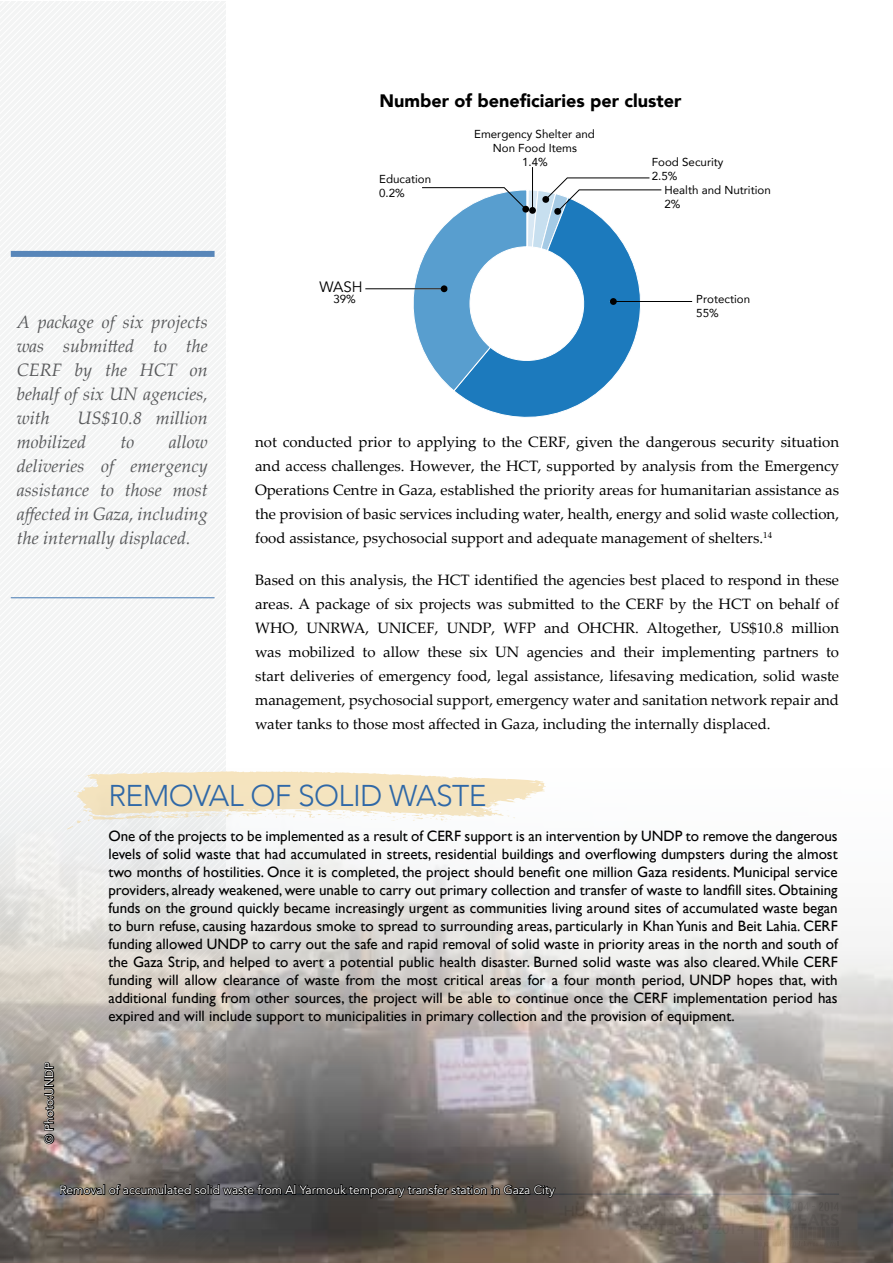
<style>
.page{position:relative;width:893px;height:1263px;background:#fff}
.page>*{position:absolute;margin:0;border:0;box-sizing:border-box;transform-origin:0 0}
.t1{font:300 30px "Avenir";letter-spacing:.055em;color:#2f68a7}
.t2{font:italic 18px/24px "Palatino Linotype";color:#58595b;text-align:justify}
.t3{font:900 18px "Avenir";color:#000}
.t4{font:15px/18px "Gill Sans";color:#000;text-align:justify}
.t5{font:15px/24px "Palatino Linotype";color:#000;text-align:justify}
.t6{font:15px "Avenir";color:#000}
.t7{font:12px "Avenir";color:#fff}
.t8{font:11.55px/13.8px "Avenir";color:#010101}
</style>
<div class="page">
<svg style="left:0;top:1px;width:225px;height:767px"></svg>
<svg style="left:0;top:1px;width:223px;height:740px"></svg>
<svg style="left:456px;top:392px;width:142px;height:26px"></svg>
<hr style="left:613px;top:301px;width:79px;height:1px;background:#000">
<hr style="left:365px;top:288px;width:79px;height:1px;background:#000">
<svg style="left:399px;top:177px;width:263px;height:215px"></svg>
<hr style="left:532px;top:167px;width:1px;height:44px;background:#000">
<div style="left:529px;top:207px;width:7px;height:7px;background:#000;border-radius:50%"></div>
<img style="left:0;top:768px;width:892px;height:495px">
<div style="left:11px;top:251px;width:204px;height:6px;background:#5886b9"></div>
<hr style="left:11px;top:597px;width:204px;height:1px;background:#5886b9">
<svg style="left:59px;top:1180px;width:498px;height:24px;background:#484340"></svg>
<svg style="left:43px;top:1061px;width:12px;height:84px"></svg>
<p class="t3" style="left:379px;top:89px;width:303px">Number of beneficiaries per cluster</p>
<p class="t2" style="left:17px;top:312px;width:193px">A package of six projects was submitted to the CERF by the HCT on behalf of six UN agencies, with</p>
<p class="t2" style="left:17px;top:408px;width:193px;text-indent:61px">US$10.8 million mobilized</p>
<p class="t2" style="left:17px;top:432px;width:193px;text-indent:152px">allow deliveries of emergency assistance to those most affected in Gaza, including the internally displaced.</p>
<p class="t2" style="left:121px;top:432px;width:15px">to</p>
<p class="t8" style="left:474px;top:127px;width:122px;text-align:center">Emergency Shelter and<br>Non Food Items<br>1.4%</p>
<p class="t8" style="left:652px;top:156px;width:73px">Food Security<br>2.5%</p>
<p class="t8" style="left:379px;top:173px;width:53px">Education<br>0.2%</p>
<p class="t8" style="left:664px;top:184px;width:108px">Health and Nutrition<br>2%</p>
<p class="t8" style="left:333px;top:278px;width:30px">Wash<br>39%</p>
<p class="t6" style="left:319px;top:277px;width:45px">WASH</p>
<p class="t8" style="left:696px;top:293px;width:55px">Protection<br>55%</p>
<p class="t5" style="left:255px;top:432px;width:585px">not conducted prior to applying to the CERF, given the dangerous security situation and access challenges. However, the HCT, supported by analysis from the Emergency Operations Centre in Gaza, established the priority areas for humanitarian assistance as the provision of basic services including water, health, energy and solid waste collection, food assistance, psychosocial support and adequate management of shelters.<sup>14</sup></p>
<p class="t5" style="left:255px;top:570px;width:585px">Based on this analysis, the HCT identified the agencies best placed to respond in these areas. A package of six projects was submitted to the CERF by the HCT on behalf of WHO, UNRWA, UNICEF, UNDP, WFP and OHCHR. Altogether, US$10.8 million was mobilized to allow these six UN agencies and their implementing partners to start deliveries of emergency food, legal assistance, lifesaving medication, solid waste management, psychosocial support, emergency water and sanitation network repair and water tanks to those most affected in Gaza, including the internally displaced.</p>
<p class="t7" style="left:41px;top:1144px;width:83px;rotate:-90deg">© Photo:UNDP</p>
<h1 class="t1" style="left:108px;top:776px;width:380px">REMOVAL OF SOLID WASTE</h1>
<p class="t4" style="left:108px;top:826px;width:731px">One of the projects to be implemented as a result of CERF support is an intervention by UNDP to remove the dangerous levels of solid waste that had accumulated in streets, residential buildings and overflowing dumpsters during the almost two months of hostilities. Once it is completed, the project should benefit one million Gaza residents. Municipal service providers, already weakened, were unable to carry out primary collection and transfer of waste to landfill sites. Obtaining funds on the ground quickly became increasingly urgent as communities living around sites of accumulated waste began to burn refuse, causing hazardous smoke to spread to surrounding areas, particularly in Khan yunis and Beit Lahia. CERF funding allowed UNDP to carry out the safe and rapid removal of solid waste in priority areas in the north and south of the Gaza Strip, and helped to avert a potential public health disaster. Burned solid waste was also cleared. While CERF funding will allow clearance of waste from the most critical areas for a four month period, UNDP hopes that, with additional funding from other sources, the project will be able to continue once the CERF implementation period has expired and will include support to municipalities in primary collection and the provision of equipment.</p>
<p class="t7" style="left:60px;top:1182px;width:497px">Removal of accumulated solid waste from Al Yarmouk temporary transfer station in Gaza City</p>
</div>
